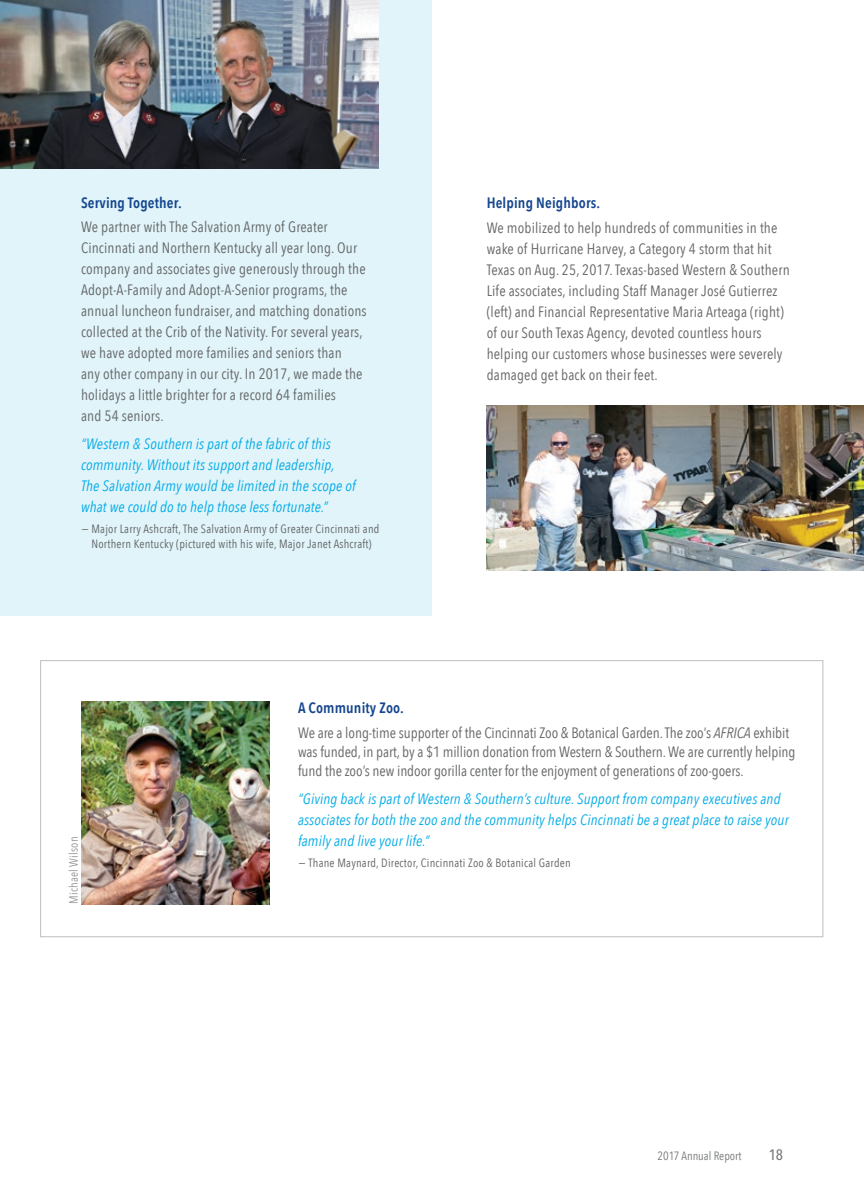
<style>
.page{position:relative;width:864px;height:1188px;background:#fff}
.page>*{position:absolute;margin:0;border:0;box-sizing:border-box;transform-origin:0 0}
.t1{font:condensed 15px/21px "Avenir Next LT Pro";letter-spacing:.01em;color:#636466}
.t2{font:italic condensed 15px/21px "Avenir Next LT Pro";letter-spacing:.01em;color:#00aae7}
.t3{font:600 condensed 15px "Avenir Next LT Pro";letter-spacing:.01em;color:#15468e}
.t4{font:500 condensed 15px "Avenir Next LT Pro";color:#77797b}
.t5{font:condensed 12px/15px "Avenir Next LT Pro";letter-spacing:.02em;color:#636466;text-align:center}
.t6{font:condensed 12px "Avenir Next LT Pro";color:#77797b}
.t7{font:condensed 12px "Avenir Next LT Pro";letter-spacing:.02em;color:#949698}
.s1{font-weight:600;color:#15468e}
.s2{font-style:italic}
</style>
<div class="page">
<div style="left:0;top:0;width:432px;height:616px;background:#e0f4f9"></div>
<img style="left:0;top:0;width:378px;height:169px">
<img style="left:487px;top:405px;width:377px;height:165px">
<img style="left:81px;top:702px;width:189px;height:202px">
<p class="t3" style="left:81px;top:193px;width:102px">Serving Together.</p>
<p class="t1" style="left:81px;top:217px;width:287px">We partner with The Salvation Army of Greater Cincinnati and Northern Kentucky all year long. Our company and associates give generously through the Adopt-A-Family and Adopt-A-Senior programs, the annual luncheon fundraiser, and matching donations collected at the Crib of the Nativity. For several years, we have adopted more families and seniors than<br>any other company in our city. In 2017, we made the holidays a little brighter for a record 64 families<br>and 54 seniors.</p>
<p class="t2" style="left:81px;top:433px;width:276px">“Western &amp; Southern is part of the fabric of this community. Without its support and leadership, The Salvation Army would be limited in the scope of what we could do to help those less fortunate.”</p>
<p class="t5" style="left:81px;top:521px;width:300px">− Major Larry Ashcraft, The Salvation Army of Greater Cincinnati and<br>Northern Kentucky (pictured with his wife, Major Janet Ashcraft)</p>
<p class="t3" style="left:487px;top:194px;width:115px">Helping Neighbors.</p>
<p class="t1" style="left:487px;top:218px;width:305px">We mobilized to help hundreds of communities in the wake of Hurricane Harvey, a Category 4 storm that hit Texas on Aug. 25, 2017. Texas-based Western &amp; Southern Life associates, including Staff Manager José Gutierrez (left) and Financial Representative Maria Arteaga (right) of our South Texas Agency, devoted countless hours helping our customers whose businesses were severely damaged get back on their feet.</p>
<p class="t7" style="left:66px;top:904px;width:69px;rotate:-90deg">Michael Wilson</p>
<p class="t1" style="left:298px;top:695px;width:493px;line-height:25.5px"><span class="s1">A Community Zoo.<br></span>We are a long-time supporter of the Cincinnati Zoo &amp; Botanical Garden. The zoo’s <span class="s2">AFRICA</span> exhibit</p>
<p class="t1" style="left:298px;top:742px;width:499px;line-height:18.8px">was funded, in part, by a $1 million donation from Western &amp; Southern. We are currently helping fund the zoo’s new indoor gorilla center for the enjoyment of generations of zoo-goers.</p>
<p class="t2" style="left:298px;top:788px;width:492px">“Giving back is part of Western &amp; Southern’s culture. Support from company executives and associates for both the zoo and the community helps Cincinnati be a great place to raise your family and live your life.”</p>
<p class="t5" style="left:298px;top:855px;width:274px">− Thane Maynard, Director, Cincinnati Zoo &amp; Botanical Garden</p>
<p class="t6" style="left:658px;top:1148px;width:85px">2017 Annual Report</p>
<p class="t4" style="left:769px;top:1145px;width:16px">18</p>
</div>
